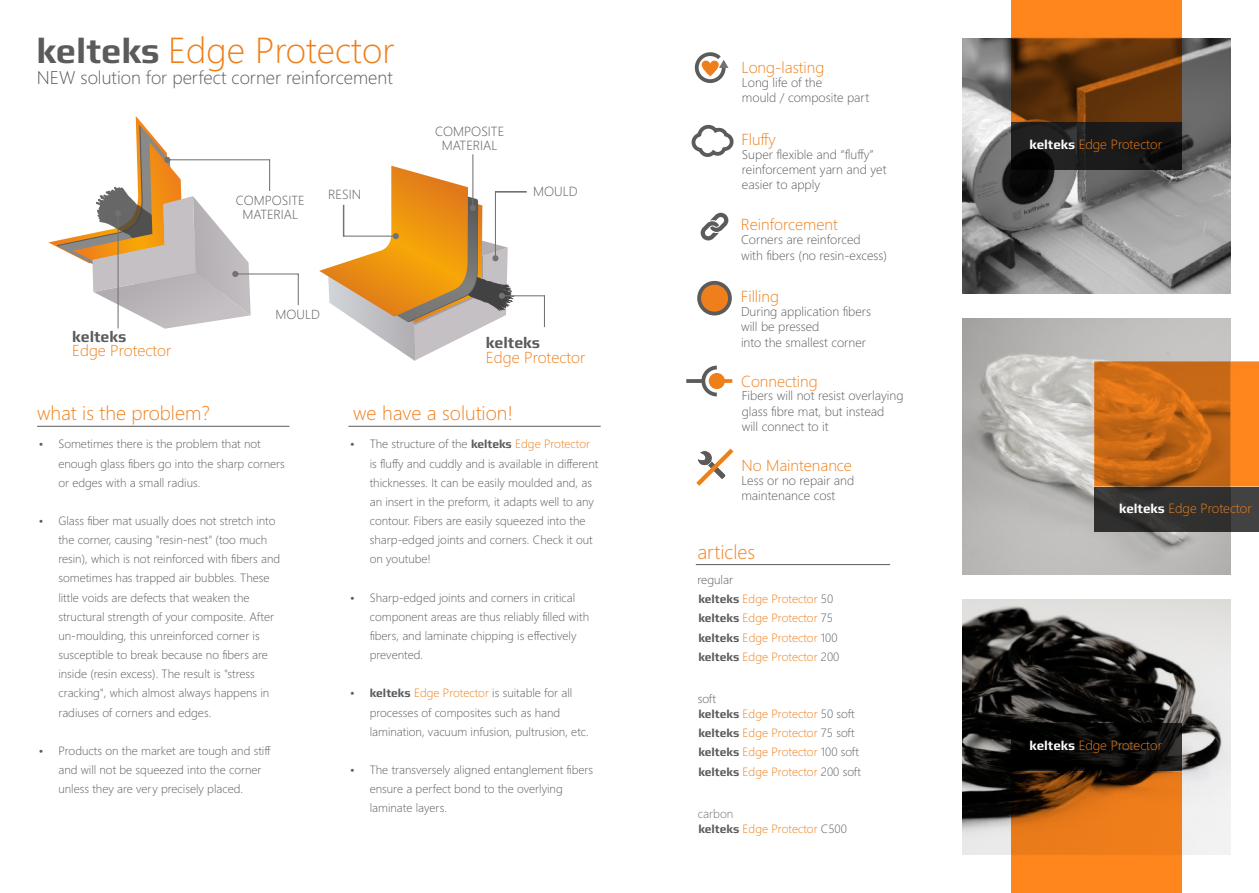
<style>
.page{position:relative;width:1259px;height:893px;background:#fff}
.page>*{position:absolute;margin:0;border:0;box-sizing:border-box;transform-origin:0 0}
.t1{font:300 36.15px "Segoe UI";color:#ef7f1a}
.t2{font:300 19.8px "Segoe UI";color:#ef7f1a}
.t3{font:300 18.3px "Segoe UI";color:#5b5b5b}
.t4{font:300 16.05px "Segoe UI";color:#ef7f1a}
.t5{font:300 15.9px "Segoe UI";color:#ef7f1a}
.t6{font:700 15.9px "Play";color:#5b5b5b}
.t7{font:300 13.35px "Segoe UI";color:#ef7f1a}
.t8{font:300 13.2px/14px "Segoe UI";color:#5b5b5b;text-align:center}
.t9{font:300 12.75px/15.3px "Segoe UI";color:#5b5b5b}
.t10{font:300 12.15px "Segoe UI";color:#5b5b5b}
.t11{font:300 12.15px "Segoe UI";color:#727271}
.t12{font:300 12px/19.2px "Segoe UI";color:#5b5b5b}
.t13{font:300 12px/19.2px "Segoe UI";color:#ef7f1a}
.s1{font-family:"Play";font-weight:700;color:#5b5b5b}
.s2{font-family:"Play";font-weight:700}
.s3{color:#ef7f1a}
.s4{color:#5b5b5b}
.s5{font-family:"Play";font-weight:700;color:#fefefe}
</style>
<div class="page">
<svg style="left:319px;top:154px;width:226px;height:207px"></svg>
<svg style="left:48px;top:116px;width:251px;height:213px"></svg>
<div style="left:697px;top:281px;width:35px;height:34px;background:#ef7f1a;border:4px solid #5b5b5b;border-radius:50%"></div>
<svg style="left:700px;top:213px;width:28px;height:27px"></svg>
<svg style="left:696px;top:448px;width:38px;height:38px"></svg>
<svg style="left:691px;top:124px;width:43px;height:33px"></svg>
<svg style="left:709px;top:373px;width:16px;height:16px"></svg>
<svg style="left:701px;top:365px;width:19px;height:32px"></svg>
<svg style="left:717px;top:379px;width:15px;height:4px"></svg>
<svg style="left:686px;top:379px;width:17px;height:4px"></svg>
<svg style="left:694px;top:52px;width:34px;height:31px"></svg>
<img style="left:962px;top:38px;width:268px;height:255px">
<img style="left:962px;top:319px;width:268px;height:255px">
<img style="left:962px;top:600px;width:268px;height:255px">
<img style="left:1094px;top:361px;width:165px;height:126px">
<div style="left:1094px;top:487px;width:165px;height:44px;background:linear-gradient(to right,#2e2d2c,#3b3a3a)"></div>
<img style="left:1011px;top:771px;width:170px;height:122px">
<svg style="left:1011px;top:723px;width:170px;height:48px;background:#090908"></svg>
<img style="left:1011px;top:0;width:170px;height:122px">
<svg style="left:1011px;top:122px;width:170px;height:48px;background:#191818"></svg>
<hr style="left:37px;top:426px;width:252px;height:1px;background:#5b5b5b">
<hr style="left:348px;top:426px;width:252px;height:1px;background:#5b5b5b">
<hr style="left:696px;top:564px;width:194px;height:1px;background:#5b5b5b">
<h1 class="t1" style="left:36px;top:36px;width:359px"><span class="s1">kelteks</span> Edge Protector</h1>
<h3 class="t3" style="left:37px;top:71px;width:357px">NEW solution for perfect corner reinforcement</h3>
<h3 class="t6" style="left:72px;top:327px;width:56px">kelteks</h3>
<h3 class="t5" style="left:72px;top:345px;width:101px">Edge Protector</h3>
<p class="t8" style="left:236px;top:195px;width:70px">COMPOSITE<br>MATERIAL</p>
<p class="t8" style="left:328px;top:189px;width:34px">RESIN</p>
<p class="t8" style="left:275px;top:309px;width:46px">MOULD</p>
<p class="t8" style="left:435px;top:126px;width:71px">COMPOSITE<br>MATERIAL</p>
<p class="t8" style="left:533px;top:185px;width:46px">MOULD</p>
<h3 class="t6" style="left:486px;top:333px;width:56px">kelteks</h3>
<h3 class="t5" style="left:486px;top:351px;width:101px">Edge Protector</h3>
<h2 class="t2" style="left:37px;top:405px;width:174px">what is the problem?</h2>
<h2 class="t2" style="left:353px;top:405px;width:161px">we have a solution!</h2>
<p class="t12" style="left:58px;top:436px;width:228px">Sometimes there is the problem that not enough glass fibers go into the sharp corners or edges with a small radius.</p>
<p class="t12" style="left:58px;top:512px;width:223px">Glass fiber mat usually does not stretch into the corner, causing "resin-nest" (too much resin), which is not reinforced with fibers and sometimes has trapped air bubbles. These little voids are defects that weaken the structural strength of your composite. After un-moulding, this unreinforced corner is susceptible to break because no fibers are inside (resin excess). The result is "stress cracking", which almost always happens in radiuses of corners and edges.</p>
<p class="t12" style="left:58px;top:742px;width:214px">Products on the market are tough and stiff and will not be squeezed into the corner unless they are very precisely placed.</p>
<p class="t12" style="left:370px;top:436px;width:230px">The structure of the <span class="s2">kelteks</span> <span class="s3">Edge Protector </span>is fluffy and cuddly and is available in different thicknesses. It can be easily moulded and, as an insert in the preform, it adapts well to any contour. Fibers are easily squeezed into the sharp-edged joints and corners. Check it out on youtube!</p>
<p class="t12" style="left:370px;top:589px;width:221px">Sharp-edged joints and corners in critical component areas are thus reliably filled with fibers, and laminate chipping is effectively prevented.</p>
<p class="t12" style="left:370px;top:685px;width:221px"><span class="s2">kelteks</span> <span class="s3">Edge Protector</span> is suitable for all processes of composites such as hand lamination, vacuum infusion, pultrusion, etc.</p>
<p class="t12" style="left:370px;top:761px;width:225px">The transversely aligned entanglement fibers ensure a perfect bond to the overlying laminate layers.</p>
<h3 class="t4" style="left:741px;top:61px;width:85px">Long-lasting</h3>
<p class="t9" style="left:742px;top:76px;width:129px">Long life of the<br>mould / composite part</p>
<h3 class="t4" style="left:741px;top:133px;width:36px">Fluffy</h3>
<p class="t9" style="left:742px;top:148px;width:146px">Super flexible and “fluffy” reinforcement yarn and yet easier to apply</p>
<h3 class="t4" style="left:741px;top:219px;width:98px">Reinforcement</h3>
<p class="t9" style="left:741px;top:233px;width:148px">Corners are reinforced<br>with fibers (no resin-excess)</p>
<h3 class="t4" style="left:741px;top:290px;width:40px">Filling</h3>
<p class="t9" style="left:741px;top:305px;width:132px">During application fibers will be pressed<br>into the smallest corner</p>
<h3 class="t4" style="left:741px;top:375px;width:78px">Connecting</h3>
<p class="t9" style="left:741px;top:389px;width:163px">Fibers will not resist overlaying glass fibre mat, but instead will connect to it</p>
<h3 class="t4" style="left:741px;top:459px;width:112px">No Maintenance</h3>
<p class="t9" style="left:741px;top:474px;width:114px">Less or no repair and maintenance cost</p>
<h2 class="t2" style="left:697px;top:545px;width:59px">articles</h2>
<p class="t10" style="left:697px;top:575px;width:37px">regular</p>
<p class="t13" style="left:698px;top:590px;width:136px"><span class="s1">kelteks</span> Edge Protector <span class="s4">50</span></p>
<p class="t13" style="left:698px;top:610px;width:136px"><span class="s1">kelteks</span> Edge Protector <span class="s4">75</span></p>
<p class="t13" style="left:698px;top:629px;width:143px"><span class="s1">kelteks</span> Edge Protector <span class="s4">100 </span><span class="s1">kelteks</span> Edge Protector <span class="s4">200</span></p>
<p class="t10" style="left:698px;top:695px;width:20px">soft</p>
<p class="t13" style="left:698px;top:705px;width:164px"><span class="s1">kelteks</span> Edge Protector <span class="s4">50 soft </span><span class="s1">kelteks</span> Edge Protector <span class="s4">75 soft </span><span class="s1">kelteks</span> Edge Protector <span class="s4">100 soft </span><span class="s1">kelteks</span> Edge Protector <span class="s4">200 soft</span></p>
<p class="t11" style="left:698px;top:809px;width:37px">carbon</p>
<p class="t13" style="left:698px;top:820px;width:150px"><span class="s1">kelteks</span> Edge Protector <span class="s4">C500</span></p>
<p class="t7" style="left:1029px;top:140px;width:134px"><span class="s5">kelteks</span> Edge Protector</p>
<p class="t7" style="left:1119px;top:503px;width:134px"><span class="s5">kelteks</span> Edge Protector</p>
<p class="t7" style="left:1029px;top:740px;width:134px"><span class="s5">kelteks</span> Edge Protector</p>
</div>
